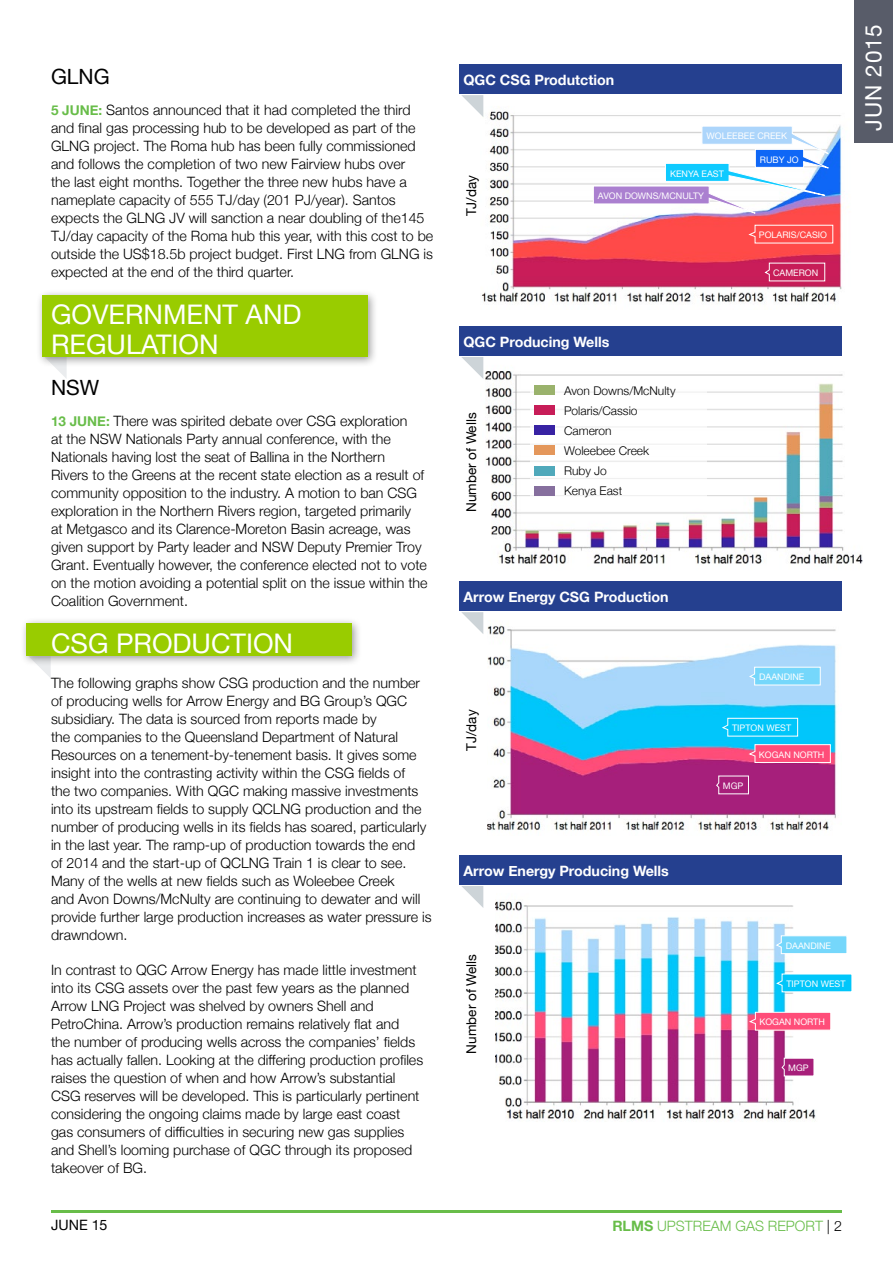
<style>
.page{position:relative;width:893px;height:1263px;background:#fff}
.page>*{position:absolute;margin:0;border:0;box-sizing:border-box;transform-origin:0 0}
.t1{font:27px/30px "Helvetica Neue";color:#fff}
.t2{font:22.5px "Helvetica Neue";letter-spacing:.04em;color:#fff}
.t3{font:21px "Helvetica Neue";color:#000}
.t4{font:300 14.25px/18px "Helvetica Neue";color:#000}
.t5{font:700 14.25px "Helvetica Neue";color:#fff}
.t6{font:300 14.25px "Helvetica Neue";color:#68bd49}
.t7{font:14.25px "Helvetica Neue";color:#000}
.t8{font:13.5px "Helvetica Neue";color:#000}
.t9{font:300 12px/20.1px "Helvetica Neue";color:#000}
.t10{font:9px "Helvetica Neue";color:#fff}
.s1{font-weight:700;font-size:13.5px;color:#68bd49}
.s2{font-weight:700}
.s3{color:#000}
</style>
<div class="page">
<svg style="left:56px;top:368px;width:11px;height:10px"></svg>
<div style="left:36px;top:289px;width:342px;height:79px;background:#000;opacity:.4"></div>
<div style="left:43px;top:295px;width:325px;height:62px;background:#9c0"></div>
<svg style="left:39px;top:666px;width:12px;height:12px"></svg>
<div style="left:20px;top:617px;width:342px;height:49px;background:#000;opacity:.4"></div>
<div style="left:27px;top:624px;width:325px;height:32px;background:#9c0"></div>
<hr style="left:51px;top:1210px;width:791px;height:2px;background:#68bd49">
<div style="left:854px;top:0;width:39px;height:143px;background:#585c69"></div>
<img style="left:481px;top:95px;width:361px;height:209px">
<img style="left:495px;top:884px;width:326px;height:237px">
<img style="left:481px;top:355px;width:382px;height:209px">
<img style="left:487px;top:625px;width:350px;height:206px">
<div style="left:459px;top:581px;width:383px;height:30px;background:#25408f"></div>
<svg style="left:461px;top:612px;width:22px;height:22px"></svg>
<div style="left:459px;top:64px;width:383px;height:30px;background:#25408f"></div>
<svg style="left:461px;top:95px;width:22px;height:22px"></svg>
<div style="left:459px;top:326px;width:383px;height:29px;background:#25408f"></div>
<svg style="left:461px;top:357px;width:22px;height:22px"></svg>
<div style="left:459px;top:855px;width:383px;height:29px;background:#25408f"></div>
<svg style="left:461px;top:886px;width:22px;height:22px"></svg>
<svg style="left:748px;top:666px;width:73px;height:20px"></svg>
<svg style="left:775px;top:935px;width:72px;height:19px"></svg>
<svg style="left:764px;top:262px;width:61px;height:20px"></svg>
<svg style="left:721px;top:717px;width:77px;height:20px"></svg>
<svg style="left:775px;top:973px;width:77px;height:19px"></svg>
<svg style="left:748px;top:744px;width:83px;height:19px"></svg>
<svg style="left:748px;top:1011px;width:83px;height:20px"></svg>
<svg style="left:716px;top:775px;width:33px;height:20px"></svg>
<svg style="left:781px;top:1057px;width:34px;height:20px"></svg>
<svg style="left:593px;top:125px;width:249px;height:119px"></svg>
<div style="left:530px;top:379px;width:176px;height:121px;background:#fff"></div>
<div style="left:534px;top:385px;width:21px;height:10px;background:#9ab26c"></div>
<div style="left:534px;top:405px;width:21px;height:10px;background:#c71d58"></div>
<div style="left:534px;top:426px;width:21px;height:9px;background:#3822a3"></div>
<div style="left:534px;top:446px;width:21px;height:9px;background:#e4975b"></div>
<div style="left:534px;top:466px;width:21px;height:9px;background:#50a9bb"></div>
<div style="left:534px;top:486px;width:21px;height:9px;background:#866f9e"></div>
<h3 class="t3" style="left:51px;top:61px;width:60px">GLNG</h3>
<p class="t4" style="left:51px;top:100px;width:384px"><span class="s1">5 JUNE:</span> Santos announced that it had completed the third and final gas processing hub to be developed as part of the GLNG project. The Roma hub has been fully commissioned and follows the completion of two new Fairview hubs over<br>the last eight months. Together the three new hubs have a nameplate capacity of 555 TJ/day (201 PJ/year). Santos expects the GLNG JV will sanction a near doubling of the145<br>TJ/day capacity of the Roma hub this year, with this cost to be outside the US$18.5b project budget. First LNG from GLNG is expected at the end of the third quarter.</p>
<h1 class="t1" style="left:51px;top:301px;width:252px">GOVERNMENT AND<br>REGULATION</h1>
<h3 class="t3" style="left:51px;top:372px;width:50px">NSW</h3>
<p class="t4" style="left:51px;top:410px;width:378px"><span class="s1">13 JUNE:</span> There was spirited debate over CSG exploration<br>at the NSW Nationals Party annual conference, with the Nationals having lost the seat of Ballina in the Northern<br>Rivers to the Greens at the recent state election as a result of community opposition to the industry. A motion to ban CSG exploration in the Northern Rivers region, targeted primarily<br>at Metgasco and its Clarence-Moreton Basin acreage, was given support by Party leader and NSW Deputy Premier Troy Grant. Eventually however, the conference elected not to vote on the motion avoiding a potential split on the issue within the Coalition Government.</p>
<h1 class="t1" style="left:51px;top:629px;width:244px">CSG PRODUCTION</h1>
<p class="t4" style="left:51px;top:672px;width:382px">The following graphs show CSG production and the number of producing wells for Arrow Energy and BG Group’s QGC subsidiary. The data is sourced from reports made by<br>the companies to the Queensland Department of Natural Resources on a tenement-by-tenement basis. It gives some insight into the contrasting activity within the CSG fields of<br>the two companies. With QGC making massive investments into its upstream fields to supply QCLNG production and the number of producing wells in its fields has soared, particularly in the last year. The ramp-up of production towards the end<br>of 2014 and the start-up of QCLNG Train 1 is clear to see.<br>Many of the wells at new fields such as Woleebee Creek<br>and Avon Downs/McNulty are continuing to dewater and will provide further large production increases as water pressure is drawndown.</p>
<p class="t4" style="left:51px;top:959px;width:374px">In contrast to QGC Arrow Energy has made little investment into its CSG assets over the past few years as the planned Arrow LNG Project was shelved by owners Shell and PetroChina. Arrow’s production remains relatively flat and<br>the number of producing wells across the companies’ fields has actually fallen. Looking at the differing production profiles raises the question of when and how Arrow’s substantial CSG reserves will be developed. This is particularly pertinent considering the ongoing claims made by large east coast gas consumers of difficulties in securing new gas supplies and Shell’s looming purchase of QGC through its proposed takeover of BG.</p>
<p class="t5" style="left:463px;top:69px;width:152px">QGC CSG Produtction</p>
<p class="t10" style="left:706px;top:130px;width:82px">WOLEEBEE CREEK</p>
<p class="t10" style="left:760px;top:153px;width:40px">RUBY JO</p>
<p class="t8" style="left:461px;top:216px;width:43px;rotate:-90deg">TJ/day</p>
<p class="t10" style="left:670px;top:167px;width:55px">KENYA EAST</p>
<p class="t10" style="left:598px;top:190px;width:108px">AVON DOWNS/MCNULTY</p>
<p class="t5" style="left:463px;top:330px;width:147px">QGC Producing Wells</p>
<p class="t8" style="left:461px;top:512px;width:101px;rotate:-90deg">Number of Wells</p>
<p class="t9" style="left:564px;top:380px;width:113px">Avon Downs/McNulty<br>Polaris/Cassio<br>Cameron<br>Woleebee Creek<br>Ruby Jo<br>Kenya East</p>
<p class="t10" style="left:759px;top:229px;width:70px">POLARIS/CASIO</p>
<p class="t10" style="left:773px;top:267px;width:47px">CAMERON</p>
<p class="t5" style="left:463px;top:586px;width:207px">Arrow Energy CSG Production</p>
<p class="t8" style="left:461px;top:751px;width:43px;rotate:-90deg">TJ/day</p>
<p class="t10" style="left:759px;top:671px;width:47px">DAANDINE</p>
<p class="t10" style="left:732px;top:722px;width:61px">TIPTON WEST</p>
<p class="t10" style="left:759px;top:748px;width:67px">KOGAN NORTH</p>
<p class="t5" style="left:463px;top:859px;width:207px">Arrow Energy Producing Wells</p>
<p class="t8" style="left:461px;top:1053px;width:101px;rotate:-90deg">Number of Wells</p>
<p class="t10" style="left:723px;top:779px;width:22px">MGP</p>
<p class="t10" style="left:786px;top:939px;width:47px">DAANDINE</p>
<p class="t10" style="left:786px;top:977px;width:61px">TIPTON WEST</p>
<p class="t10" style="left:759px;top:1016px;width:67px">KOGAN NORTH</p>
<p class="t10" style="left:788px;top:1062px;width:22px">MGP</p>
<p class="t7" style="left:51px;top:1215px;width:58px">JUNE 15</p>
<p class="t6" style="left:612px;top:1214px;width:231px"><span class="s2">RLMS</span> UPSTREAM GAS REPORT <span class="s3">| 2</span></p>
<h2 class="t2" style="left:857px;top:131px;width:108px;rotate:-90deg">JUN 2015</h2>
</div>
